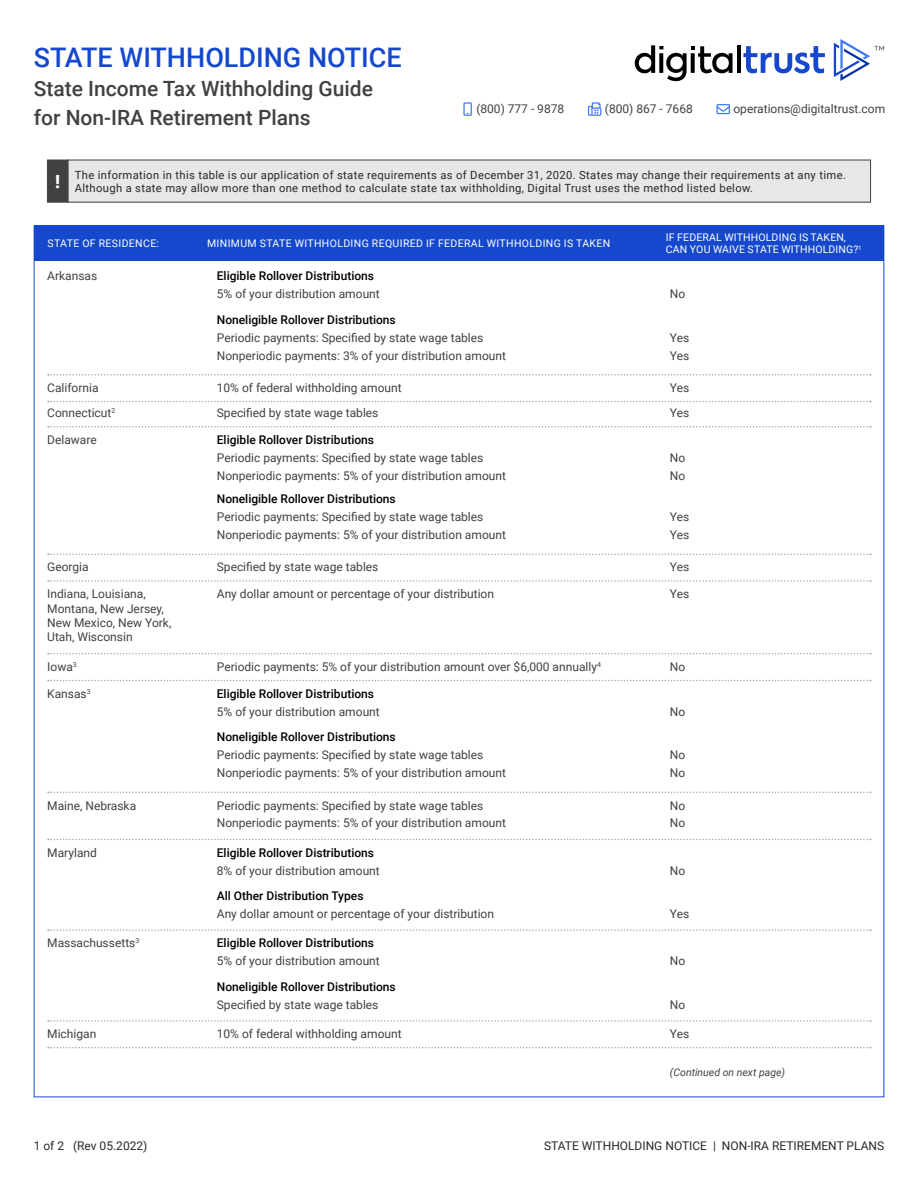
<style>
.page{position:relative;width:918px;height:1188px;background:#fff}
.page>*{position:absolute;margin:0;border:0;box-sizing:border-box;transform-origin:0 0}
.t1{font:500 27px "Roboto";color:#1548cd}
.t2{font:500 21px/28.5px "Roboto";color:#414042}
.t3{font:900 18px "Roboto";color:#fff}
.t4{font:12px/17.9px "Roboto";color:#414042}
.t5{font:500 12px "Roboto";color:#000}
.t6{font:12px "Roboto";color:#282829}
.t7{font:11.25px/13.5px "Roboto";letter-spacing:.03em;color:#282829}
.t8{font:10.5px "Roboto";letter-spacing:.035em;color:#fff}
.t9{font:10.5px/12.6px "Roboto";letter-spacing:.015em;color:#fff}
.t10{font:italic 10.5px "Roboto";color:#414042}
</style>
<div class="page">
<svg style="left:717px;top:104px;width:13px;height:10px"></svg>
<svg style="left:463px;top:102px;width:9px;height:14px"></svg>
<svg style="left:588px;top:102px;width:13px;height:14px"></svg>
<svg style="left:743px;top:46px;width:82px;height:28px"></svg>
<hr style="left:737px;top:45px;width:4px;height:28px;background:#000">
<svg style="left:635px;top:45px;width:98px;height:36px"></svg>
<svg style="left:691px;top:53px;width:4px;height:20px"></svg>
<svg style="left:834px;top:39px;width:50px;height:42px"></svg>
<svg style="left:48px;top:374px;width:823px;height:2px"></svg>
<svg style="left:48px;top:792px;width:823px;height:1px"></svg>
<svg style="left:48px;top:839px;width:823px;height:1px"></svg>
<svg style="left:48px;top:929px;width:823px;height:2px"></svg>
<svg style="left:48px;top:553px;width:823px;height:2px"></svg>
<svg style="left:48px;top:653px;width:823px;height:1px"></svg>
<svg style="left:48px;top:680px;width:823px;height:1px"></svg>
<svg style="left:48px;top:580px;width:823px;height:2px"></svg>
<svg style="left:48px;top:401px;width:823px;height:1px"></svg>
<svg style="left:48px;top:426px;width:823px;height:2px"></svg>
<svg style="left:48px;top:1020px;width:823px;height:2px"></svg>
<svg style="left:48px;top:1047px;width:823px;height:1px"></svg>
<div style="left:34px;top:225px;width:159px;height:36px;background:#1548cd"></div>
<div style="left:193px;top:225px;width:458px;height:36px;background:#1548cd"></div>
<div style="left:652px;top:225px;width:232px;height:36px;background:#1548cd"></div>
<div style="left:68px;top:160px;width:803px;height:42px;background:#e7e7e8"></div>
<div style="left:47px;top:160px;width:21px;height:42px;background:#414042"></div>
<h1 class="t1" style="left:34px;top:39px;width:369px">STATE WITHHOLDING NOTICE</h1>
<h2 class="t2" style="left:34px;top:74px;width:341px">State Income Tax Withholding Guide for Non-IRA Retirement Plans</h2>
<p class="t4" style="left:476px;top:99px;width:89px">(800) 777 - 9878</p>
<p class="t4" style="left:605px;top:99px;width:89px">(800) 867 - 7668</p>
<p class="t4" style="left:733px;top:99px;width:153px">operations@digitaltrust.com</p>
<h3 class="t3" style="left:55px;top:169px;width:6px">!</h3>
<p class="t7" style="left:75px;top:167px;width:773px">The information in this table is our application of state requirements as of December 31, 2020. States may change their requirements at any time.<br>Although a state may allow more than one method to calculate state tax withholding, Digital Trust uses the method listed below.</p>
<p class="t8" style="left:47px;top:236px;width:113px">STATE OF RESIDENCE:</p>
<p class="t8" style="left:207px;top:236px;width:405px">MINIMUM STATE WITHHOLDING REQUIRED IF FEDERAL WITHHOLDING IS TAKEN</p>
<p class="t9" style="left:666px;top:230px;width:197px">IF FEDERAL WITHHOLDING IS TAKEN,<br>CAN YOU WAIVE STATE WITHHOLDING?<sup>1</sup></p>
<p class="t4" style="left:47px;top:267px;width:52px">Arkansas</p>
<p class="t5" style="left:217px;top:268px;width:159px">Eligible Rollover Distributions</p>
<p class="t4" style="left:217px;top:284px;width:164px">5% of your distribution amount</p>
<p class="t4" style="left:670px;top:284px;width:17px">No</p>
<p class="t5" style="left:217px;top:311px;width:180px">Noneligible Rollover Distributions</p>
<p class="t4" style="left:217px;top:328px;width:291px">Periodic payments: Specified by state wage tables<br>Nonperiodic payments: 3% of your distribution amount</p>
<p class="t4" style="left:670px;top:328px;width:21px">Yes<br>Yes</p>
<p class="t4" style="left:47px;top:375px;width:70px;line-height:25.2px">California<br>Connecticut<sup>2</sup></p>
<p class="t4" style="left:217px;top:375px;width:186px;line-height:25.2px">10% of federal withholding amount<br>Specified by state wage tables</p>
<p class="t4" style="left:670px;top:375px;width:21px;line-height:25.2px">Yes<br>Yes</p>
<p class="t4" style="left:47px;top:430px;width:51px">Delaware</p>
<p class="t5" style="left:217px;top:431px;width:159px">Eligible Rollover Distributions</p>
<p class="t4" style="left:217px;top:448px;width:291px">Periodic payments: Specified by state wage tables<br>Nonperiodic payments: 5% of your distribution amount</p>
<p class="t5" style="left:217px;top:491px;width:180px">Noneligible Rollover Distributions</p>
<p class="t4" style="left:217px;top:508px;width:291px">Periodic payments: Specified by state wage tables<br>Nonperiodic payments: 5% of your distribution amount</p>
<p class="t4" style="left:670px;top:448px;width:17px">No<br>No</p>
<p class="t4" style="left:670px;top:508px;width:21px">Yes<br>Yes</p>
<p class="t4" style="left:47px;top:558px;width:43px">Georgia</p>
<p class="t4" style="left:217px;top:558px;width:163px">Specified by state wage tables</p>
<p class="t4" style="left:670px;top:558px;width:21px">Yes</p>
<p class="t4" style="left:47px;top:586px;width:126px;line-height:14.4px">Indiana, Louisiana,<br>Montana, New Jersey,<br>New Mexico, New York,<br>Utah, Wisconsin</p>
<p class="t4" style="left:217px;top:585px;width:279px">Any dollar amount or percentage of your distribution</p>
<p class="t4" style="left:670px;top:585px;width:21px">Yes</p>
<p class="t4" style="left:47px;top:657px;width:31px">Iowa<sup>3</sup></p>
<p class="t4" style="left:217px;top:657px;width:386px">Periodic payments: 5% of your distribution amount over $6,000 annually<sup>4</sup></p>
<p class="t4" style="left:670px;top:657px;width:17px">No</p>
<p class="t4" style="left:47px;top:684px;width:45px">Kansas<sup>3</sup></p>
<p class="t5" style="left:217px;top:685px;width:159px">Eligible Rollover Distributions</p>
<p class="t4" style="left:217px;top:702px;width:164px">5% of your distribution amount</p>
<p class="t4" style="left:670px;top:702px;width:17px">No</p>
<p class="t5" style="left:217px;top:729px;width:180px">Noneligible Rollover Distributions</p>
<p class="t4" style="left:217px;top:746px;width:291px">Periodic payments: Specified by state wage tables<br>Nonperiodic payments: 5% of your distribution amount</p>
<p class="t4" style="left:670px;top:746px;width:17px">No<br>No</p>
<p class="t4" style="left:47px;top:796px;width:91px">Maine, Nebraska</p>
<p class="t4" style="left:217px;top:796px;width:291px">Periodic payments: Specified by state wage tables<br>Nonperiodic payments: 5% of your distribution amount</p>
<p class="t4" style="left:670px;top:796px;width:17px">No<br>No</p>
<p class="t4" style="left:47px;top:843px;width:51px">Maryland</p>
<p class="t5" style="left:217px;top:844px;width:159px">Eligible Rollover Distributions</p>
<p class="t4" style="left:217px;top:861px;width:164px">8% of your distribution amount</p>
<p class="t4" style="left:670px;top:861px;width:17px">No</p>
<p class="t5" style="left:217px;top:888px;width:148px">All Other Distribution Types</p>
<p class="t4" style="left:217px;top:905px;width:279px">Any dollar amount or percentage of your distribution</p>
<p class="t4" style="left:670px;top:905px;width:21px">Yes</p>
<p class="t4" style="left:47px;top:934px;width:94px">Massachussetts<sup>3</sup></p>
<p class="t5" style="left:217px;top:935px;width:159px">Eligible Rollover Distributions</p>
<p class="t4" style="left:217px;top:952px;width:164px">5% of your distribution amount</p>
<p class="t4" style="left:670px;top:952px;width:17px">No</p>
<p class="t5" style="left:217px;top:978px;width:180px">Noneligible Rollover Distributions</p>
<p class="t4" style="left:217px;top:995px;width:163px">Specified by state wage tables</p>
<p class="t4" style="left:670px;top:995px;width:17px">No</p>
<p class="t4" style="left:47px;top:1025px;width:51px">Michigan</p>
<p class="t4" style="left:217px;top:1025px;width:186px">10% of federal withholding amount</p>
<p class="t4" style="left:670px;top:1025px;width:21px">Yes</p>
<p class="t10" style="left:670px;top:1065px;width:117px">(Continued on next page)</p>
<p class="t6" style="left:34px;top:1137px;width:115px">1 of 2 (Rev 05.2022)</p>
<p class="t6" style="left:544px;top:1137px;width:342px">STATE WITHHOLDING NOTICE | NON-IRA RETIREMENT PLANS</p>
</div>
